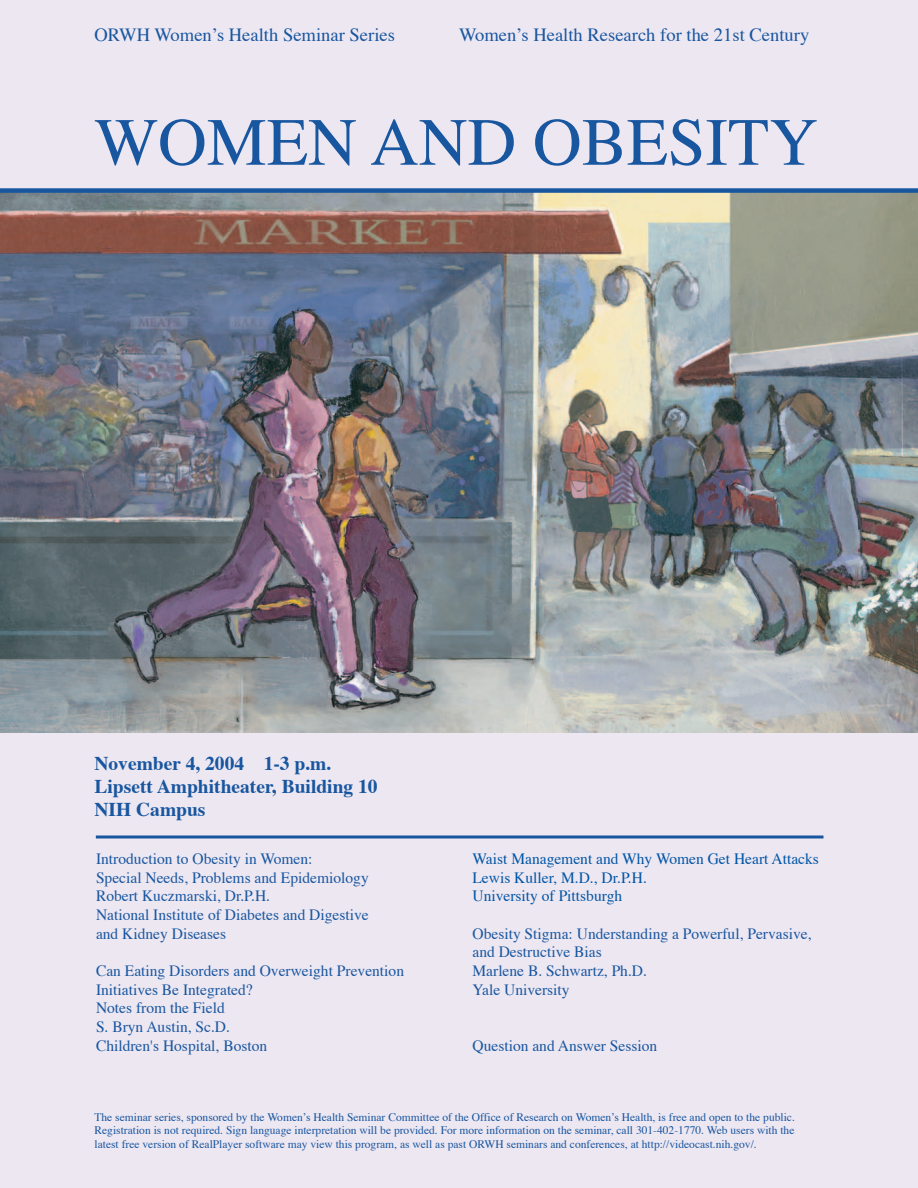
<style>
.page{position:relative;width:918px;height:1188px;background:#ede7f2}
.page>*{position:absolute;margin:0;border:0;box-sizing:border-box;transform-origin:0 0}
.t1{font:67.5px "Times";color:#18569f}
.t2{font:700 19.5px/23.2px "Times";color:#18569f}
.t3{font:18.6px "Times";color:#18569f}
.t4{font:15.6px/18.6px "Times";color:#18569f}
.t5{font:15.6px/18.6px "Times";color:#0155a5}
.t6{font:11.55px/13.8px "Times";color:#18569f;text-align:justify}
</style>
<div class="page">
<img style="left:0;top:193px;width:918px;height:539px">
<hr style="left:96px;top:836px;width:728px;height:2px;background:#18569f">
<div style="left:0;top:188px;width:918px;height:5px;background:#18569f"></div>
<p class="t3" style="left:94px;top:22px;width:302px">ORWH Women’s Health Seminar Series</p>
<p class="t3" style="left:459px;top:22px;width:352px">Women’s Health Research for the 21st Century</p>
<h1 class="t1" style="left:94px;top:99px;width:725px">WOMEN AND OBESITY</h1>
<p class="t2" style="left:94px;top:752px;width:285px">November 4, 2004 1-3 p.m.<br>Lipsett Amphitheater, Building 10<br>NIH Campus</p>
<p class="t4" style="left:96px;top:850px;width:274px">Introduction to Obesity in Women:<br>Special Needs, Problems and Epidemiology Robert Kuczmarski, Dr.P.H.<br>National Institute of Diabetes and Digestive and Kidney Diseases</p>
<p class="t4" style="left:96px;top:962px;width:310px">Can Eating Disorders and Overweight Prevention<br>Initiatives Be Integrated?<br>Notes from the Field<br>S. Bryn Austin, Sc.D.<br>Children's Hospital, Boston</p>
<p class="t5" style="left:472px;top:850px;width:348px">Waist Management and Why Women Get Heart Attacks<br>Lewis Kuller, M.D., Dr.P.H.<br>University of Pittsburgh</p>
<p class="t4" style="left:472px;top:925px;width:341px">Obesity Stigma: Understanding a Powerful, Pervasive, and Destructive Bias<br>Marlene B. Schwartz, Ph.D.<br>Yale University</p>
<p class="t4" style="left:472px;top:1037px;width:186px">Question and Answer Session</p>
<p class="t6" style="left:94px;top:1110px;width:702px">The seminar series, sponsored by the Women’s Health Seminar Committee of the Office of Research on Women’s Health, is free and open to the public.<br>Registration is not required. Sign language interpretation will be provided. For more information on the seminar, call 301-402-1770. Web users with the latest free version of RealPlayer software may view this program, as well as past ORWH seminars and conferences, at http://videocast.nih.gov/.</p>
</div>
